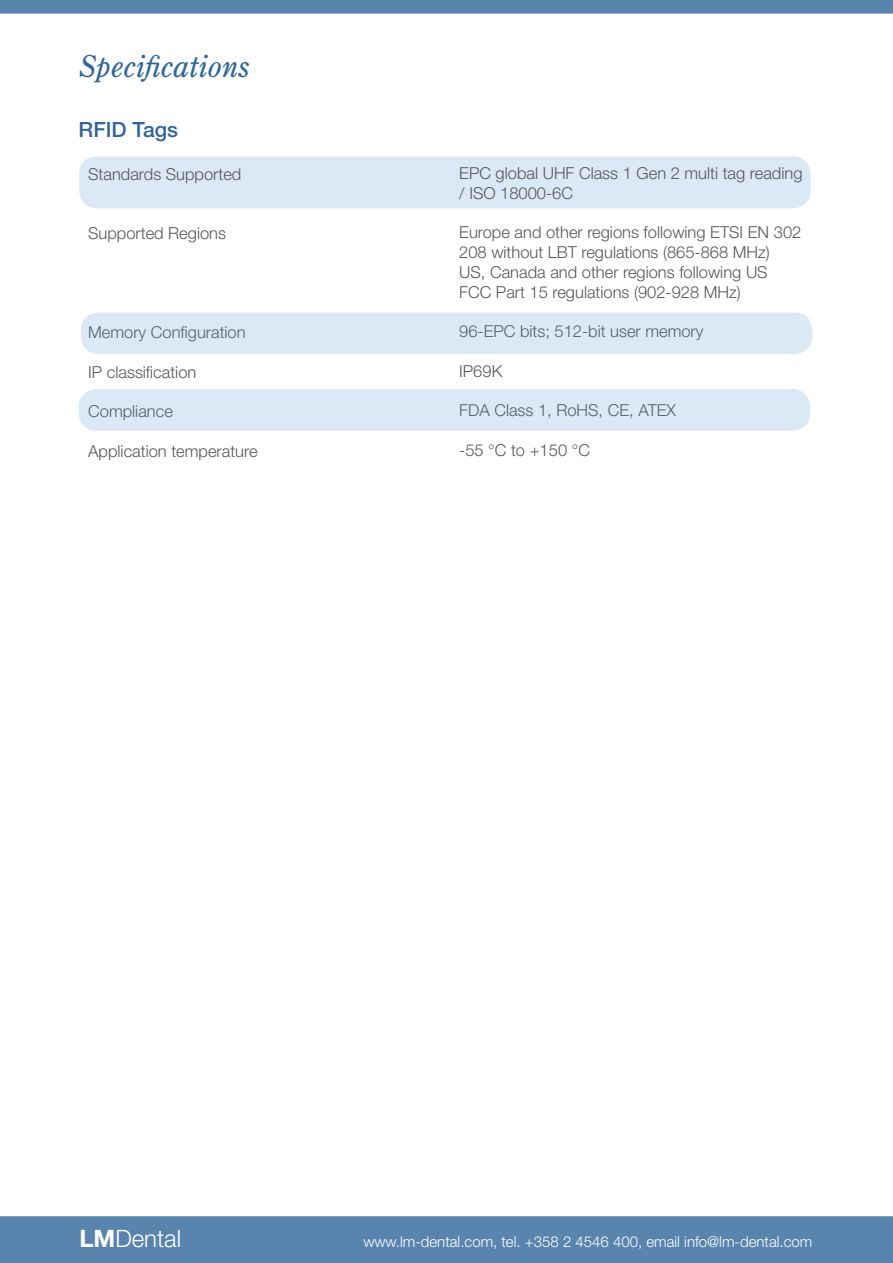
<style>
.page{position:relative;width:893px;height:1263px;background:#fff}
.page>*{position:absolute;margin:0;border:0;box-sizing:border-box;transform-origin:0 0}
.t1{font:italic 30px "Century Old Style Std";color:#306699}
.t2{font:300 24px "Helvetica Neue LT Pro";color:#fff}
.t3{font:500 21px "Helvetica Neue LT Pro";color:#306699}
.t4{font:300 16.5px/19.8px "Helvetica Neue LT Pro";color:#57585a}
.t5{font:300 15px "Helvetica Neue LT Pro";color:#fff}
.s1{font-weight:700}
</style>
<div class="page">
<div style="left:0;top:1216px;width:893px;height:47px;background:#5984ad"></div>
<div style="left:79px;top:156px;width:732px;height:52px;background:#dae9f5;border-radius:18px"></div>
<div style="left:81px;top:312px;width:731px;height:42px;background:#dae9f5;border-radius:18px"></div>
<svg style="left:0;top:0;width:893px;height:14px"></svg>
<div style="left:79px;top:389px;width:731px;height:42px;background:#dae9f5;border-radius:18px"></div>
<h1 class="t1" style="left:79px;top:47px;width:172px">Specifications</h1>
<p class="t3" style="left:79px;top:117px;width:101px">RFID Tags</p>
<p class="t4" style="left:88px;top:164px;width:155px">Standards Supported</p>
<p class="t4" style="left:88px;top:223px;width:139px">Supported Regions</p>
<p class="t4" style="left:88px;top:322px;width:159px">Memory Configuration</p>
<p class="t4" style="left:88px;top:362px;width:110px">IP classification</p>
<p class="t4" style="left:88px;top:401px;width:86px">Compliance</p>
<p class="t4" style="left:88px;top:441px;width:171px">Application temperature</p>
<p class="t4" style="left:459px;top:163px;width:345px">EPC global UHF Class 1 Gen 2 multi tag reading / ISO 18000-6C</p>
<p class="t4" style="left:459px;top:222px;width:344px">Europe and other regions following ETSI EN 302<br>208 without LBT regulations (865-868 MHz)<br>US, Canada and other regions following US FCC Part 15 regulations (902-928 MHz)</p>
<p class="t4" style="left:459px;top:321px;width:246px">96-EPC bits; 512-bit user memory</p>
<p class="t4" style="left:459px;top:361px;width:45px">IP69K</p>
<p class="t4" style="left:459px;top:400px;width:218px">FDA Class 1, RoHS, CE, ATEX</p>
<p class="t4" style="left:459px;top:440px;width:132px">-55 °C to +150 °C</p>
<h2 class="t2" style="left:79px;top:1224px;width:103px"><span class="s1">LM</span>Dental</h2>
<p class="t5" style="left:363px;top:1232px;width:450px">www.lm-dental.com, tel. +358 2 4546 400, email info@lm-dental.com</p>
</div>
